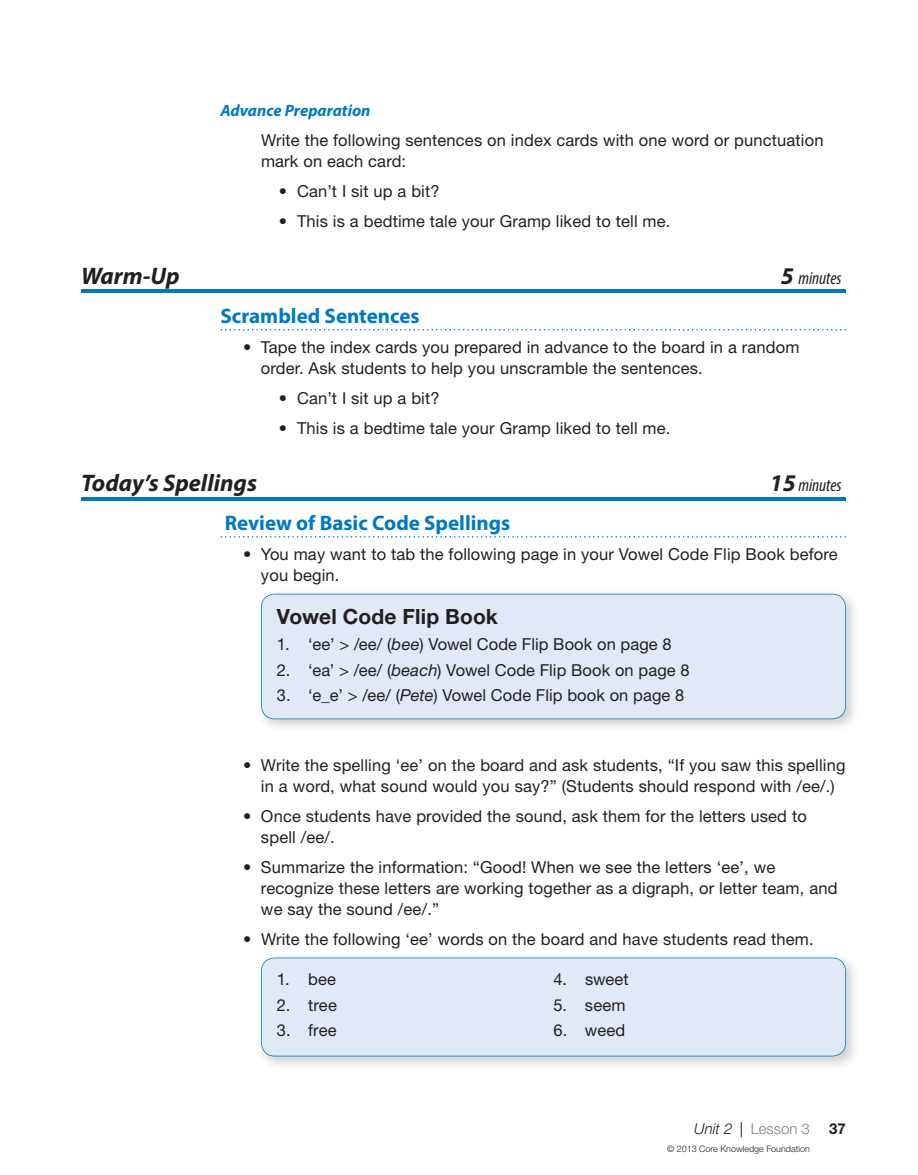
<style>
.page{position:relative;width:918px;height:1175px;background:#fff}
.page>*{position:absolute;margin:0;border:0;box-sizing:border-box;transform-origin:0 0}
.t1{font:italic 700 24px "Myriad Pro";color:#231f20}
.t2{font:700 21px "Myriad Pro";color:#0079c1}
.t3{font:700 21px "Helvetica Neue LT Std";letter-spacing:.005em;color:#231f20}
.t4{font:italic condensed 18px "Myriad Pro";color:#231f20}
.t5{font:16.5px/21px "Helvetica Neue LT Std";letter-spacing:.01em;color:#231f20}
.t6{font:italic 700 16.5px "Myriad Pro";color:#0079c1}
.t7{font:300 15px "Helvetica Neue LT Std";color:#808285}
.t8{font:700 15px "Helvetica Neue LT Std";color:#231f20}
.t9{font:300 9px "Helvetica Neue LT Std";color:#231f20}
.s1{font-weight:700;font-stretch:normal;font-size:24px}
.s2{font-style:italic}
.s3{font-style:italic;color:#231f20}
.s4{font-weight:400;color:#231f20}
</style>
<div class="page">
<hr style="left:81px;top:290px;width:765px;height:3px;background:#0079c1">
<svg style="left:220px;top:329px;width:626px;height:1px"></svg>
<hr style="left:81px;top:497px;width:765px;height:3px;background:#0079c1">
<svg style="left:220px;top:536px;width:626px;height:1px"></svg>
<div style="left:261px;top:593px;width:585px;height:126px;background:#e1e9f6"></div>
<div style="left:261px;top:957px;width:585px;height:99px;background:#e1e9f6"></div>
<p class="t6" style="left:220px;top:100px;width:152px">Advance Preparation</p>
<p class="t5" style="left:261px;top:129px;width:564px">Write the following sentences on index cards with one word or punctuation mark on each card:</p>
<p class="t5" style="left:279px;top:180px;width:162px">• Can’t I sit up a bit?</p>
<p class="t5" style="left:279px;top:210px;width:393px">• This is a bedtime tale your Gramp liked to tell me.</p>
<h1 class="t1" style="left:81px;top:260px;width:100px">Warm-Up</h1>
<p class="t4" style="left:781px;top:267px;width:62px"><span class="s1">5</span> minutes</p>
<p class="t2" style="left:220px;top:302px;width:201px">Scrambled Sentences</p>
<p class="t5" style="left:261px;top:336px;width:540px;text-indent:-18px">• Tape the index cards you prepared in advance to the board in a random order. Ask students to help you unscramble the sentences.</p>
<p class="t5" style="left:279px;top:387px;width:162px">• Can’t I sit up a bit?</p>
<p class="t5" style="left:279px;top:417px;width:393px">• This is a bedtime tale your Gramp liked to tell me.</p>
<h1 class="t1" style="left:81px;top:467px;width:178px">Today’s Spellings</h1>
<p class="t4" style="left:770px;top:474px;width:73px"><span class="s1">15</span> minutes</p>
<p class="t2" style="left:225px;top:509px;width:287px">Review of Basic Code Spellings</p>
<p class="t5" style="left:261px;top:543px;width:578px;text-indent:-18px">• You may want to tab the following page in your Vowel Code Flip Book before you begin.</p>
<p class="t3" style="left:277px;top:604px;width:223px">Vowel Code Flip Book</p>
<p class="t5" style="left:277px;top:633px;width:396px">1. ‘ee’ &gt; /ee/ (<span class="s2">bee</span>) Vowel Code Flip Book on page 8</p>
<p class="t5" style="left:277px;top:659px;width:414px">2. ‘ea’ &gt; /ee/ (<span class="s2">beach</span>) Vowel Code Flip Book on page 8</p>
<p class="t5" style="left:277px;top:684px;width:409px">3. ‘e_e’ &gt; /ee/ (<span class="s2">Pete</span>) Vowel Code Flip book on page 8</p>
<p class="t5" style="left:243px;top:754px;width:604px;text-align:center">• Write the spelling ‘ee’ on the board and ask students, “If you saw this spelling in a word, what sound would you say?” (Students should respond with /ee/.)</p>
<p class="t5" style="left:261px;top:805px;width:547px;text-indent:-18px">• Once students have provided the sound, ask them for the letters used to spell /ee/.</p>
<p class="t5" style="left:261px;top:856px;width:578px;text-indent:-18px">• Summarize the information: “Good! When we see the letters ‘ee’, we recognize these letters are working together as a digraph, or letter team, and we say the sound /ee/.”</p>
<p class="t5" style="left:243px;top:928px;width:572px">• Write the following ‘ee’ words on the board and have students read them.</p>
<p class="t5" style="left:277px;top:968px;width:61px">1. bee</p>
<p class="t5" style="left:277px;top:994px;width:62px">2. tree</p>
<p class="t5" style="left:277px;top:1019px;width:61px">3. free</p>
<p class="t5" style="left:553px;top:968px;width:77px">4. sweet</p>
<p class="t5" style="left:553px;top:994px;width:74px">5. seem</p>
<p class="t5" style="left:553px;top:1019px;width:73px">6. weed</p>
<p class="t7" style="left:694px;top:1119px;width:117px"><span class="s3">Unit 2</span> <span class="s4">|</span> Lesson 3</p>
<p class="t8" style="left:829px;top:1119px;width:18px">37</p>
<p class="t9" style="left:667px;top:1143px;width:144px">© 2013 Core Knowledge Foundation</p>
</div>
